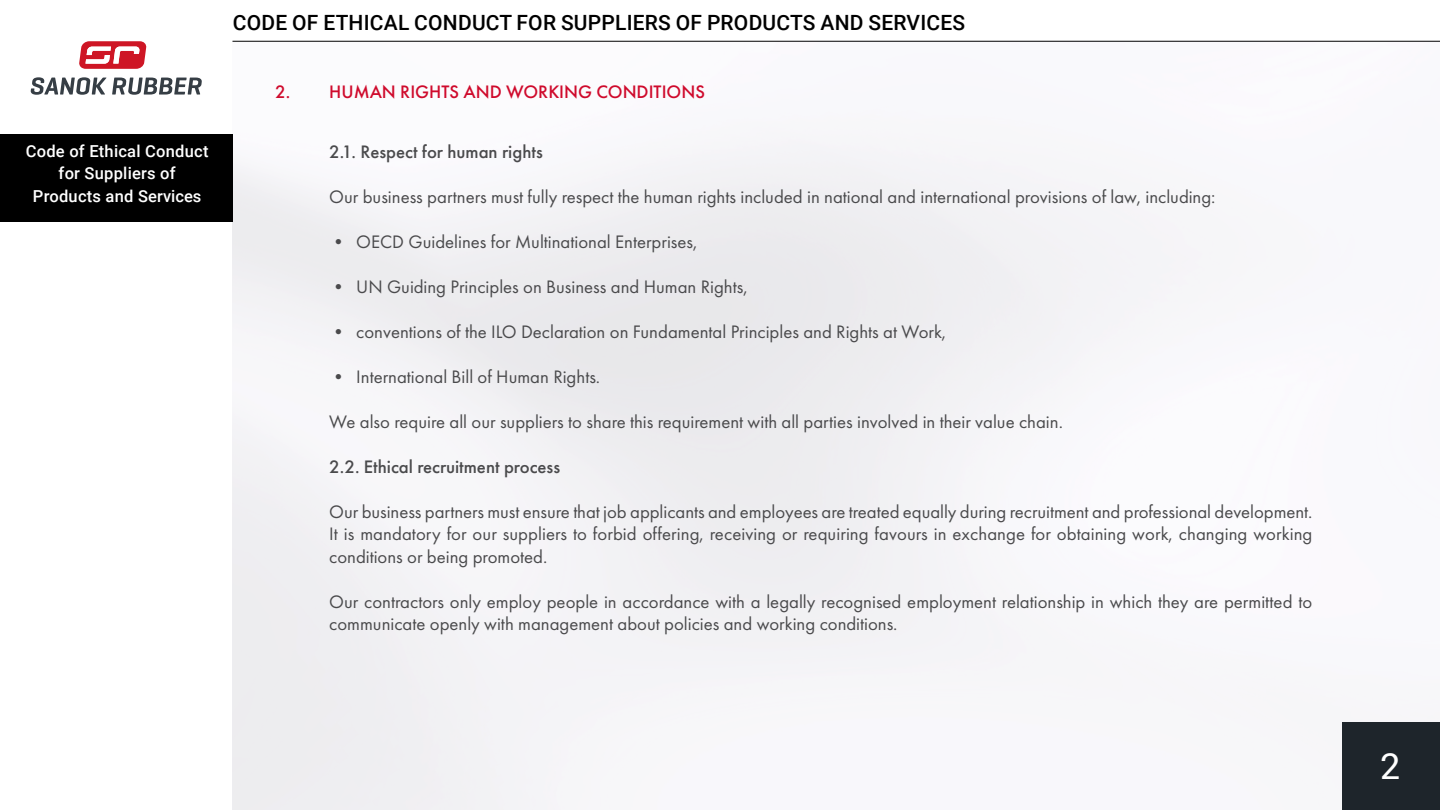
<style>
.page{position:relative;width:1440px;height:810px;background:#fff}
.page>*{position:absolute;margin:0;border:0;box-sizing:border-box;transform-origin:0 0}
.t1{font:36px "Roboto";color:#fff}
.t2{font:500 21px "Roboto";letter-spacing:.01em;color:#000}
.t3{font:18.75px "Futura PT";color:#4a4a4c}
.t4{font:500 18.75px "Futura PT";color:#4a4a4c}
.t5{font:500 18.75px "Futura PT";color:#cf0a2c}
.t6{font:500 16.5px/22.5px "Roboto";letter-spacing:.015em;color:#fff;text-align:center}
</style>
<div class="page">
<img style="left:232px;top:134px;width:970px;height:676px">
<svg style="left:31px;top:77px;width:171px;height:18px"></svg>
<svg style="left:79px;top:41px;width:68px;height:28px"></svg>
<hr style="left:232px;top:41px;width:1208px;height:1px;background:#000">
<div style="left:1342px;top:722px;width:98px;height:88px;background:#1e252b"></div>
<div style="left:0;top:134px;width:232px;height:88px;background:#000"></div>
<p class="t6" style="left:26px;top:139px;width:184px">Code of Ethical Conduct for Suppliers of<br>Products and Services</p>
<p class="t2" style="left:233px;top:8px;width:734px">CODE OF ETHICAL CONDUCT FOR SUPPLIERS OF PRODUCTS AND SERVICES</p>
<p class="t5" style="left:275px;top:83px;width:431px">2. HUMAN RIGHTS AND WORKING CONDITIONS</p>
<p class="t4" style="left:329px;top:143px;width:215px">2.1. Respect for human rights</p>
<p class="t3" style="left:329px;top:188px;width:888px">Our business partners must fully respect the human rights included in national and international provisions of law, including:</p>
<p class="t3" style="left:329px;top:233px;width:370px">• OECD Guidelines for Multinational Enterprises,</p>
<p class="t3" style="left:329px;top:278px;width:420px">• UN Guiding Principles on Business and Human Rights,</p>
<p class="t3" style="left:329px;top:323px;width:618px">• conventions of the ILO Declaration on Fundamental Principles and Rights at Work,</p>
<p class="t3" style="left:329px;top:368px;width:272px">• International Bill of Human Rights.</p>
<p class="t3" style="left:329px;top:413px;width:735px">We also require all our suppliers to share this requirement with all parties involved in their value chain.</p>
<p class="t4" style="left:329px;top:458px;width:232px">2.2. Ethical recruitment process</p>
<p class="t3" style="left:329px;top:503px;width:985px">Our business partners must ensure that job applicants and employees are treated equally during recruitment and professional development.</p>
<p class="t3" style="left:329px;top:526px;width:985px">It is mandatory for our suppliers to forbid offering, receiving or requiring favours in exchange for obtaining work, changing working</p>
<p class="t3" style="left:329px;top:548px;width:220px">conditions or being promoted.</p>
<p class="t3" style="left:329px;top:593px;width:984px">Our contractors only employ people in accordance with a legally recognised employment relationship in which they are permitted to</p>
<p class="t3" style="left:329px;top:616px;width:570px">communicate openly with management about policies and working conditions.</p>
<p class="t1" style="left:1380px;top:741px;width:22px">2</p>
</div>
